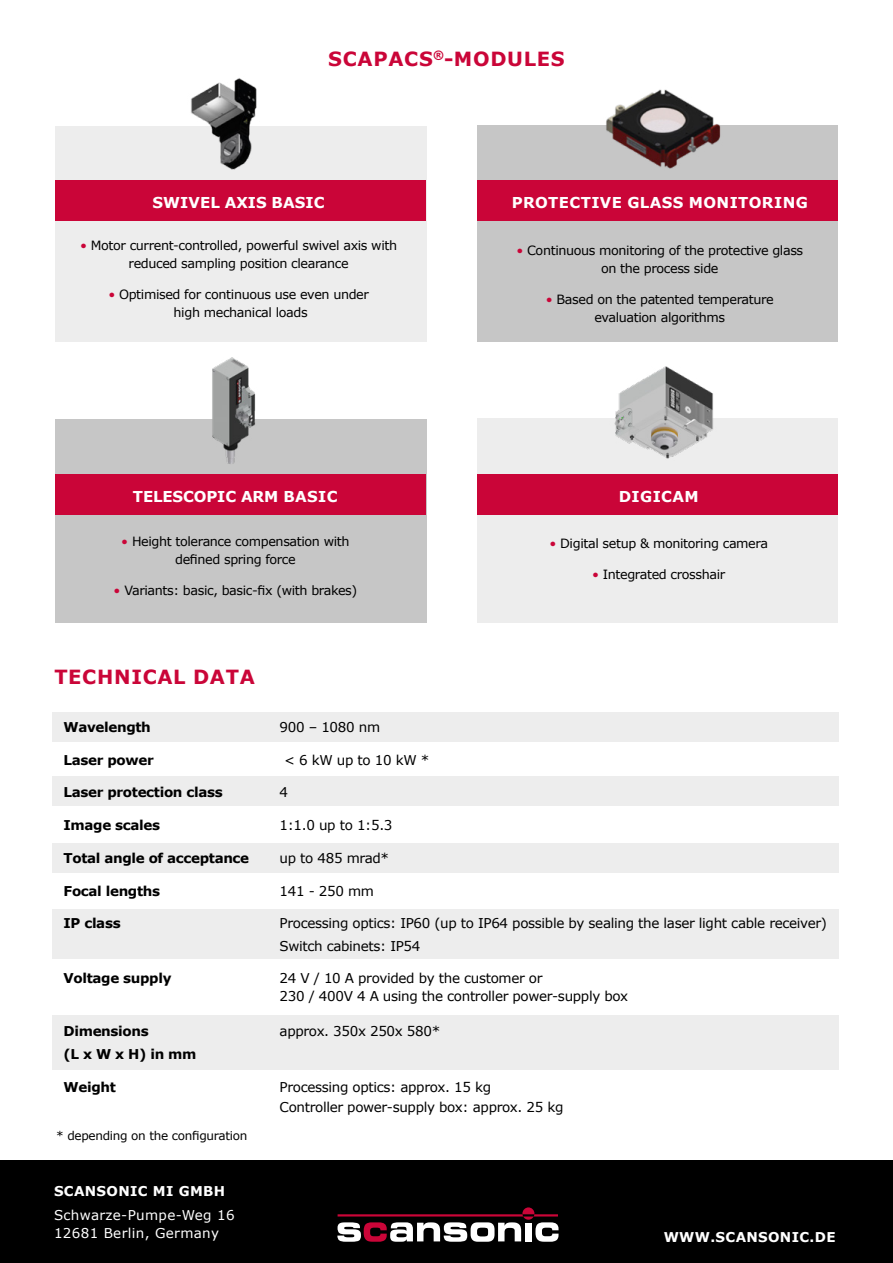
<style>
.page{position:relative;width:893px;height:1263px;background:#fff}
.page>*{position:absolute;margin:0;border:0;box-sizing:border-box;transform-origin:0 0}
.t1{font:700 19.5px "Verdana";letter-spacing:.035em;color:#ca0538}
.t2{font:700 15px "Verdana";letter-spacing:.025em;color:#fff}
.t3{font:700 15px "Verdana";letter-spacing:-.01em;color:#fff}
.t4{font:700 15px "Verdana";letter-spacing:.005em;color:#fff}
.t5{font:13.5px/22.2px "Verdana";letter-spacing:-.025em;color:#000}
.t6{font:700 13.5px "Verdana";letter-spacing:-.025em;color:#000}
.t7{font:13.5px/18px "Verdana";letter-spacing:.025em;color:#fff}
.t8{font:700 13.5px "Verdana";letter-spacing:.025em;color:#fff}
.t9{font:12.75px/18px "Verdana";letter-spacing:-.03em;color:#000;text-align:center}
.t10{font:12px "Verdana";letter-spacing:-.025em;color:#000}
.s1{color:#ca0538}
</style>
<div class="page">
<div style="left:0;top:1161px;width:893px;height:102px;background:#000"></div>
<svg style="left:337px;top:1207px;width:221px;height:35px"></svg>
<div style="left:53px;top:712px;width:786px;height:29px;background:#ededed"></div>
<div style="left:53px;top:776px;width:786px;height:29px;background:#ededed"></div>
<div style="left:53px;top:844px;width:786px;height:29px;background:#ededed"></div>
<div style="left:53px;top:909px;width:786px;height:50px;background:#ededed"></div>
<div style="left:53px;top:1015px;width:786px;height:54px;background:#ededed"></div>
<div style="left:477px;top:125px;width:361px;height:216px;background:#c6c6c6"></div>
<div style="left:477px;top:419px;width:361px;height:204px;background:#ededed"></div>
<div style="left:477px;top:181px;width:361px;height:40px;background:#ca0538"></div>
<div style="left:477px;top:474px;width:361px;height:41px;background:#ca0538"></div>
<div style="left:55px;top:126px;width:371px;height:215px;background:#ededed"></div>
<div style="left:55px;top:420px;width:371px;height:203px;background:#c6c6c6"></div>
<img style="left:191px;top:78px;width:66px;height:92px">
<div style="left:55px;top:181px;width:370px;height:40px;background:#ca0538"></div>
<div style="left:55px;top:474px;width:370px;height:41px;background:#ca0538"></div>
<img style="left:606px;top:89px;width:115px;height:80px">
<img style="left:204px;top:357px;width:59px;height:107px">
<img style="left:609px;top:366px;width:108px;height:93px">
<h1 class="t1" style="left:328px;top:45px;width:238px">SCAPACS<sup>®</sup>-MODULES</h1>
<p class="t4" style="left:153px;top:192px;width:174px">SWIVEL AXIS BASIC</p>
<p class="t9" style="left:80px;top:236px;width:319px"><span class="s1">•</span> Motor current-controlled, powerful swivel axis with reduced sampling position clearance</p>
<p class="t9" style="left:108px;top:285px;width:262px"><span class="s1">•</span> Optimised for continuous use even under high mechanical loads</p>
<p class="t3" style="left:133px;top:486px;width:206px">TELESCOPIC ARM BASIC</p>
<p class="t9" style="left:121px;top:532px;width:230px"><span class="s1">•</span> Height tolerance compensation with defined spring force</p>
<p class="t9" style="left:114px;top:581px;width:245px"><span class="s1">•</span> Variants: basic, basic-fix (with brakes)</p>
<p class="t2" style="left:512px;top:192px;width:298px">PROTECTIVE GLASS MONITORING</p>
<p class="t9" style="left:516px;top:241px;width:288px"><span class="s1">•</span> Continuous monitoring of the protective glass on the process side</p>
<p class="t9" style="left:546px;top:290px;width:229px"><span class="s1">•</span> Based on the patented temperature evaluation algorithms</p>
<p class="t2" style="left:619px;top:486px;width:81px">DIGICAM</p>
<p class="t9" style="left:549px;top:534px;width:220px"><span class="s1">•</span> Digital setup &amp; monitoring camera</p>
<p class="t9" style="left:592px;top:565px;width:135px"><span class="s1">•</span> Integrated crosshair</p>
<h1 class="t1" style="left:54px;top:663px;width:202px">TECHNICAL DATA</h1>
<p class="t6" style="left:64px;top:717px;width:89px">Wavelength</p>
<p class="t5" style="left:280px;top:716px;width:102px">900 – 1080 nm</p>
<p class="t6" style="left:64px;top:750px;width:92px">Laser power</p>
<p class="t5" style="left:284px;top:748px;width:147px">&lt; 6 kW up to 10 kW *</p>
<p class="t6" style="left:64px;top:783px;width:161px">Laser protection class</p>
<p class="t5" style="left:280px;top:781px;width:10px">4</p>
<p class="t6" style="left:64px;top:816px;width:98px">Image scales</p>
<p class="t5" style="left:280px;top:814px;width:114px">1:1.0 up to 1:5.3</p>
<p class="t6" style="left:64px;top:848px;width:187px">Total angle of acceptance</p>
<p class="t5" style="left:280px;top:847px;width:111px">up to 485 mrad*</p>
<p class="t6" style="left:64px;top:881px;width:98px">Focal lengths</p>
<p class="t5" style="left:280px;top:879px;width:96px">141 - 250 mm</p>
<p class="t6" style="left:64px;top:914px;width:59px">IP class</p>
<p class="t5" style="left:280px;top:912px;width:549px">Processing optics: IP60 (up to IP64 possible by sealing the laser light cable receiver)<br>Switch cabinets: IP54</p>
<p class="t6" style="left:64px;top:969px;width:109px">Voltage supply</p>
<p class="t5" style="left:280px;top:969px;width:350px;line-height:18px">24 V / 10 A provided by the customer or<br>230 / 400V 4 A using the controller power-supply box</p>
<p class="t6" style="left:64px;top:1021px;width:87px">Dimensions</p>
<p class="t5" style="left:280px;top:1019px;width:162px">approx. 350x 250x 580*</p>
<p class="t6" style="left:64px;top:1045px;width:134px">(L x W x H) in mm</p>
<p class="t6" style="left:64px;top:1078px;width:54px">Weight</p>
<p class="t5" style="left:280px;top:1077px;width:285px;line-height:19.5px">Processing optics: approx. 15 kg<br>Controller power-supply box: approx. 25 kg</p>
<p class="t10" style="left:56px;top:1128px;width:193px">* depending on the configuration</p>
<p class="t8" style="left:54px;top:1181px;width:173px">SCANSONIC MI GMBH</p>
<p class="t7" style="left:54px;top:1206px;width:182px">Schwarze-Pumpe-Weg 16<br>12681 Berlin, Germany</p>
<p class="t8" style="left:664px;top:1227px;width:173px">WWW.SCANSONIC.DE</p>
</div>
